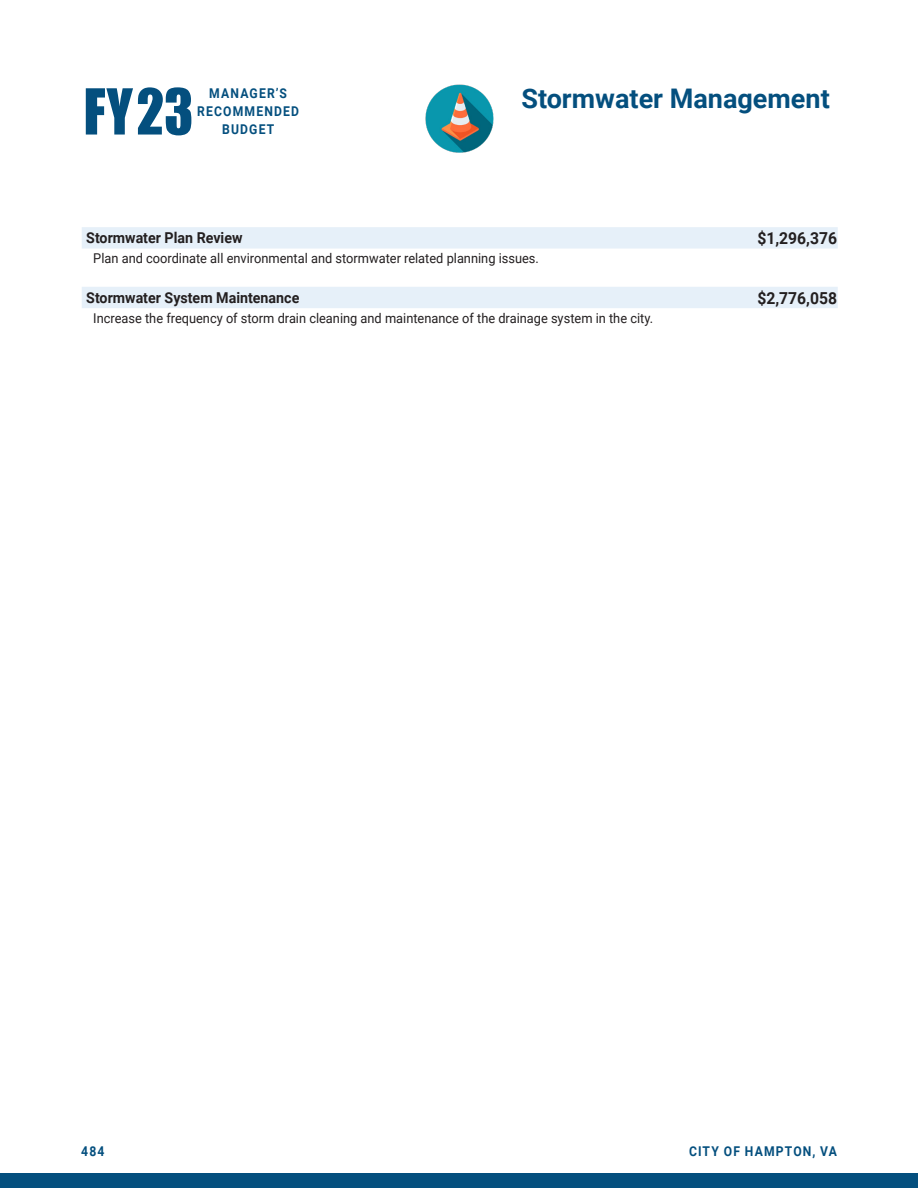
<style>
.page{position:relative;width:918px;height:1188px;background:#fff}
.page>*{position:absolute;margin:0;border:0;box-sizing:border-box;transform-origin:0 0}
.Page_Heading{font:700 27px "Roboto";color:#044f7e}
.Table_Numbers_11_Rig{font:700 16.5px "Roboto";color:#231f20;scale:.95 1}
.Table_Text{font:700 15px "Roboto";color:#231f20;scale:.95 1}
.Table_Text_9_Justify{font:13.5px "Roboto";color:#231f20;scale:.95 1}
.t1{font:700 13.5px "Roboto";letter-spacing:.095em;color:#044f7e;scale:.9 1}
</style>
<div class="page">
<div style="left:0;top:1173px;width:918px;height:15px;background:#044f7e"></div>
<svg style="left:86px;top:87px;width:105px;height:48px"></svg>
<img style="left:426px;top:84px;width:68px;height:68px">
<svg style="left:82px;top:227px;width:756px;height:81px;fill:#e6f0f9"></svg>
<p class="t1" style="left:209px;top:83px;width:88px">Manager’s</p>
<p class="t1" style="left:197px;top:101px;width:115px">Recomm ended</p>
<p class="t1" style="left:222px;top:119px;width:31px">BUDGE</p>
<p class="t1" style="left:267px;top:119px;width:10px">T</p>
<p class="Page_Heading" style="left:521px;top:79px;width:310px">Stormwater Management</p>
<p class="Table_Text" style="left:86px;top:228px;width:166px">Stormwater Plan Review</p>
<p class="Table_Numbers_11_Rig" style="left:757px;top:227px;width:85px">$1,296,376</p>
<p class="Table_Text_9_Justify" style="left:93px;top:249px;width:471px">Plan and coordinate all environmental and stormwater related planning issues.</p>
<p class="Table_Text" style="left:86px;top:287px;width:226px">Stormwater System Maintenance</p>
<p class="Table_Numbers_11_Rig" style="left:757px;top:286px;width:85px">$2,776,058</p>
<p class="Table_Text_9_Justify" style="left:93px;top:309px;width:591px">Increase the frequency of storm drain cleaning and maintenance of the drainage system in the city.</p>
<p class="t1" style="left:81px;top:1141px;width:27px">484</p>
<p class="t1" style="left:689px;top:1141px;width:166px">CITY OF HAMPTON, VA</p>
</div>
